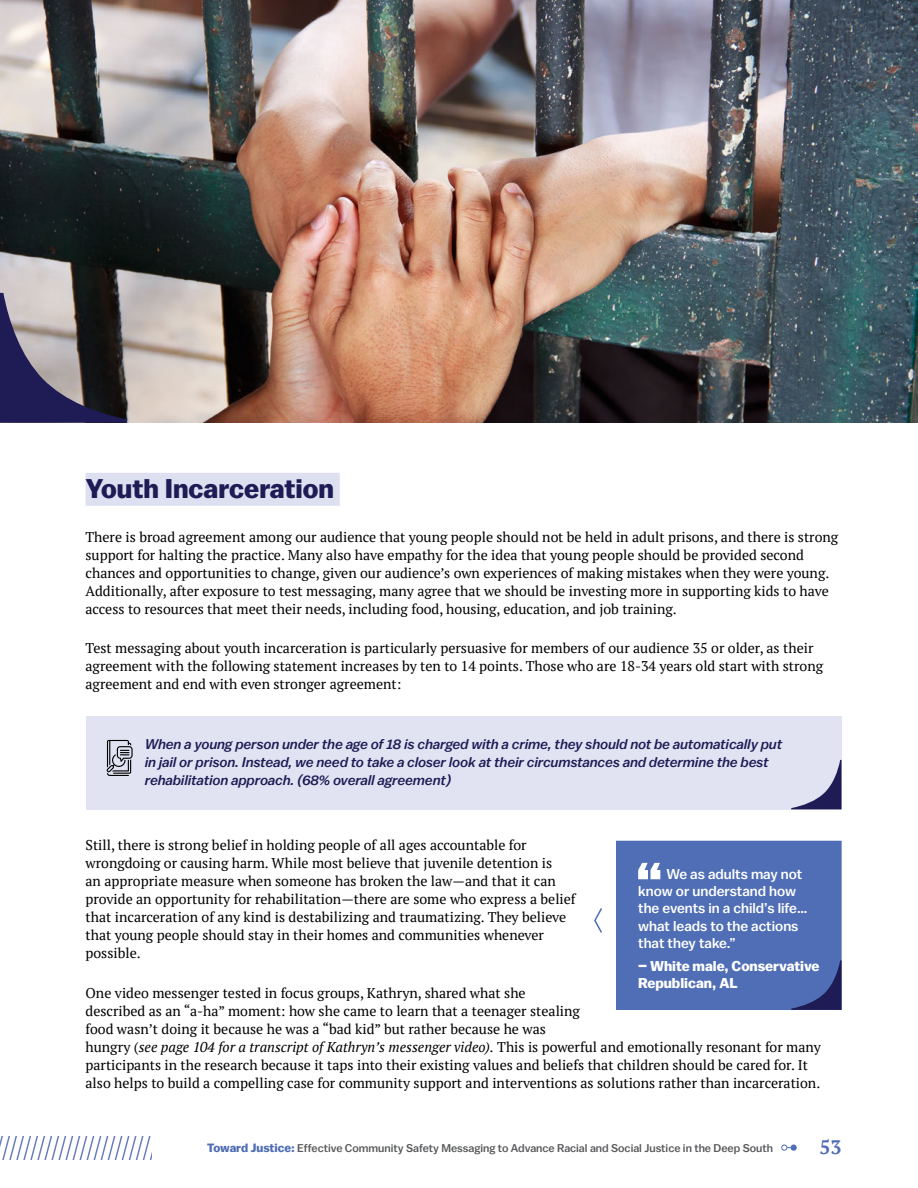
<style>
.page{position:relative;width:918px;height:1188px;background:#fff}
.page>*{position:absolute;margin:0;border:0;box-sizing:border-box;transform-origin:0 0}
.t1{font:700 27px "Balto";color:#1e1b55}
.t2{font:700 19.5px "PT Serif";color:#506eb5}
.t3{font:500 14.25px/17.1px "Balto";color:#fff}
.t4{font:700 14.25px/17.1px "Balto";color:#fff}
.t5{font:14.1px/18px "PT Serif";color:#000}
.t6{font:italic 500 14.1px/18px "Balto";color:#1e1b55}
.t7{font:500 11.25px "Balto";color:#58595b}
.s1{font-style:italic}
.s2{font-weight:700;font-size:12px;color:#506eb5}
</style>
<div class="page">
<div style="left:86px;top:716px;width:756px;height:93px;background:#e1e3f3"></div>
<svg style="left:107px;top:740px;width:26px;height:36px"></svg>
<svg style="left:791px;top:760px;width:51px;height:49px"></svg>
<div style="left:86px;top:473px;width:254px;height:33px;background:#dde0f1"></div>
<img style="left:0;top:0;width:918px;height:423px">
<svg style="left:0;top:293px;width:127px;height:130px;background:#585364"></svg>
<div style="left:617px;top:841px;width:224px;height:169px;background:#506eb5"></div>
<svg style="left:638px;top:863px;width:22px;height:16px"></svg>
<div style="left:616px;top:841px;width:226px;height:169px;border:1px solid #506eb5"></div>
<svg style="left:791px;top:960px;width:51px;height:50px"></svg>
<svg style="left:594px;top:908px;width:8px;height:25px"></svg>
<svg style="left:781px;top:1145px;width:16px;height:6px"></svg>
<svg style="left:0;top:1136px;width:152px;height:23px"></svg>
<h1 class="t1" style="left:86px;top:473px;width:250px">Youth Incarceration</h1>
<p class="t5" style="left:86px;top:528px;width:754px">There is broad agreement among our audience that young people should not be held in adult prisons, and there is strong support for halting the practice. Many also have empathy for the idea that young people should be provided second chances and opportunities to change, given our audience’s own experiences of making mistakes when they were young.<br>Additionally, after exposure to test messaging, many agree that we should be investing more in supporting kids to have access to resources that meet their needs, including food, housing, education, and job training.</p>
<p class="t5" style="left:86px;top:639px;width:739px">Test messaging about youth incarceration is particularly persuasive for members of our audience 35 or older, as their agreement with the following statement increases by ten to 14 points. Those who are 18-34 years old start with strong agreement and end with even stronger agreement:</p>
<p class="t6" style="left:145px;top:734px;width:639px">When a young person under the age of 18 is charged with a crime, they should not be automatically put in jail or prison. Instead, we need to take a closer look at their circumstances and determine the best rehabilitation approach. (68% overall agreement)</p>
<p class="t5" style="left:86px;top:836px;width:492px">Still, there is strong belief in holding people of all ages accountable for wrongdoing or causing harm. While most believe that juvenile detention is<br>an appropriate measure when someone has broken the law—and that it can provide an opportunity for rehabilitation—there are some who express a belief that incarceration of any kind is destabilizing and traumatizing. They believe that young people should stay in their homes and communities whenever possible.</p>
<p class="t5" style="left:86px;top:983px;width:737px">One video messenger tested in focus groups, Kathryn, shared what she<br>described as an “a-ha” moment: how she came to learn that a teenager stealing<br>food wasn’t doing it because he was a “bad kid” but rather because he was<br>hungry (<span class="s1">see page 104 for a transcript of Kathryn’s messenger video).</span> This is powerful and emotionally resonant for many participants in the research because it taps into their existing values and beliefs that children should be cared for. It also helps to build a compelling case for community support and interventions as solutions rather than incarceration.</p>
<p class="t3" style="left:638px;top:865px;width:171px;text-indent:28px">We as adults may not know or understand how the events in a child’s life… what leads to the actions that they take.”</p>
<p class="t4" style="left:638px;top:957px;width:183px">– White male, Conservative<br>Republican, AL</p>
<p class="t7" style="left:207px;top:1141px;width:568px"><span class="s2">Toward Justice:</span> Effective Community Safety Messaging to Advance Racial and Social Justice in the Deep South</p>
<h2 class="t2" style="left:819px;top:1134px;width:24px">53</h2>
</div>
